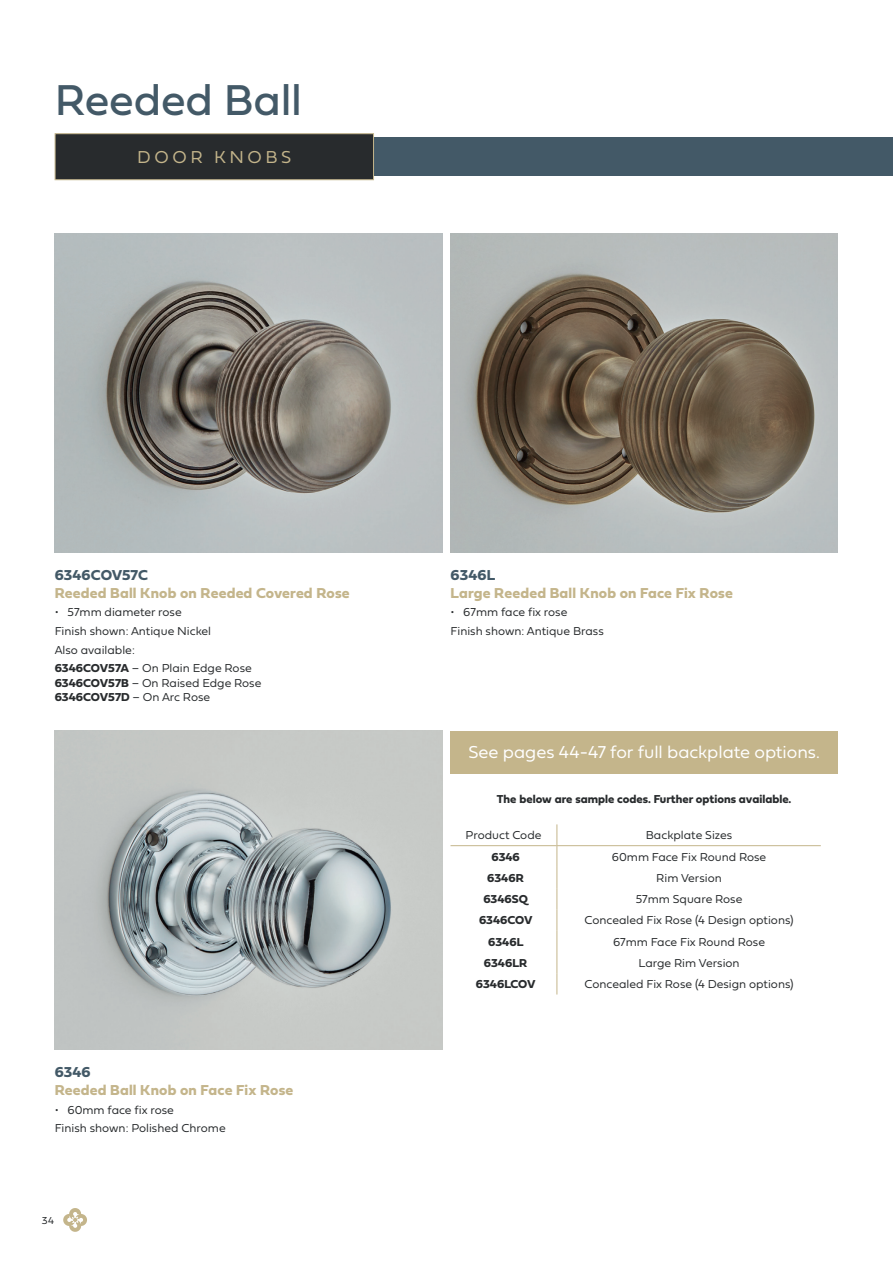
<style>
.page{position:relative;width:893px;height:1264px;background:#fff}
.page>*{position:absolute;margin:0;border:0;box-sizing:border-box;transform-origin:0 0}
.t1{font:45px "Fieldwork Geo Regular";letter-spacing:-.005em;color:#435967}
.t2{font:18px "Fieldwork Geo Light";letter-spacing:-.005em;color:#fff}
.t3{font:18px "Fieldwork Geo Light";letter-spacing:.195em;color:#c4b58b}
.t4{font:15px/18px "Fieldwork Geo Bold";letter-spacing:.01em;color:#c4b58b}
.t5{font:12px/14.4px "Fieldwork Geo Light";color:#282b2d}
.t6{font:12px "Fieldwork Geo Bold";color:#282b2d}
.t7{font:10.5px "Fieldwork Geo Light";color:#282b2d}
.s1{color:#435967}
.s2{font-family:"Fieldwork Geo Bold"}
</style>
<div class="page">
<div style="left:78px;top:138px;width:814px;height:38px;background:#435967"></div>
<hr style="left:450px;top:845px;width:106px;height:1px;background:#c4b58b">
<hr style="left:556px;top:845px;width:264px;height:1px;background:#c4b58b">
<svg style="left:556px;top:824px;width:1px;height:170px"></svg>
<img style="left:55px;top:233px;width:387px;height:319px">
<img style="left:55px;top:731px;width:387px;height:319px">
<img style="left:450px;top:233px;width:387px;height:319px">
<div style="left:55px;top:133px;width:319px;height:47px;background:#282b2d;border:1px solid #c4b58b"></div>
<div style="left:450px;top:731px;width:387px;height:42px;background:#c4b58b"></div>
<svg style="left:63px;top:1208px;width:24px;height:24px"></svg>
<p class="t1" style="left:55px;top:65px;width:248px">Reeded Ball</p>
<p class="t3" style="left:137px;top:143px;width:155px">DOOR KNOBS</p>
<p class="t4" style="left:55px;top:565px;width:296px"><span class="s1">6346COV57C<br></span>Reeded Ball Knob on Reeded Covered Rose</p>
<p class="t5" style="left:55px;top:604px;width:128px">• 57mm diameter rose</p>
<p class="t5" style="left:55px;top:623px;width:158px">Finish shown: Antique Nickel</p>
<p class="t5" style="left:55px;top:642px;width:82px">Also available:</p>
<p class="t5" style="left:55px;top:660px;width:208px"><span class="s2">6346COV57A</span> – On Plain Edge Rose<br><span class="s2">6346COV57B</span> – On Raised Edge Rose<br><span class="s2">6346COV57D</span> – On Arc Rose</p>
<p class="t4" style="left:55px;top:1062px;width:240px"><span class="s1">6346<br></span>Reeded Ball Knob on Face Fix Rose</p>
<p class="t5" style="left:55px;top:1102px;width:121px">• 60mm face fix rose</p>
<p class="t5" style="left:55px;top:1120px;width:172px">Finish shown: Polished Chrome</p>
<p class="t7" style="left:42px;top:1212px;width:14px">34</p>
<p class="t4" style="left:450px;top:565px;width:284px"><span class="s1">6346L<br></span>Large Reeded Ball Knob on Face Fix Rose</p>
<p class="t5" style="left:450px;top:604px;width:118px">• 67mm face fix rose</p>
<p class="t5" style="left:450px;top:623px;width:155px">Finish shown: Antique Brass</p>
<p class="t2" style="left:468px;top:738px;width:353px">See pages 44-47 for full backplate options.</p>
<p class="t6" style="left:496px;top:789px;width:296px">The below are sample codes. Further options available.</p>
<p class="t5" style="left:465px;top:827px;width:77px">Product Code</p>
<p class="t5" style="left:645px;top:827px;width:88px">Backplate Sizes</p>
<p class="t6" style="left:491px;top:847px;width:30px">6346</p>
<p class="t5" style="left:611px;top:849px;width:156px">60mm Face Fix Round Rose</p>
<p class="t6" style="left:487px;top:868px;width:38px">6346R</p>
<p class="t5" style="left:656px;top:870px;width:67px">Rim Version</p>
<p class="t6" style="left:483px;top:889px;width:46px">6346SQ</p>
<p class="t5" style="left:635px;top:891px;width:108px">57mm Square Rose</p>
<p class="t6" style="left:479px;top:911px;width:55px">6346COV</p>
<p class="t5" style="left:584px;top:912px;width:210px">Concealed Fix Rose (4 Design options)</p>
<p class="t6" style="left:488px;top:932px;width:37px">6346L</p>
<p class="t5" style="left:612px;top:934px;width:153px">67mm Face Fix Round Rose</p>
<p class="t6" style="left:483px;top:953px;width:45px">6346LR</p>
<p class="t5" style="left:638px;top:955px;width:103px">Large Rim Version</p>
<p class="t6" style="left:475px;top:974px;width:61px">6346LCOV</p>
<p class="t5" style="left:584px;top:976px;width:210px">Concealed Fix Rose (4 Design options)</p>
</div>
